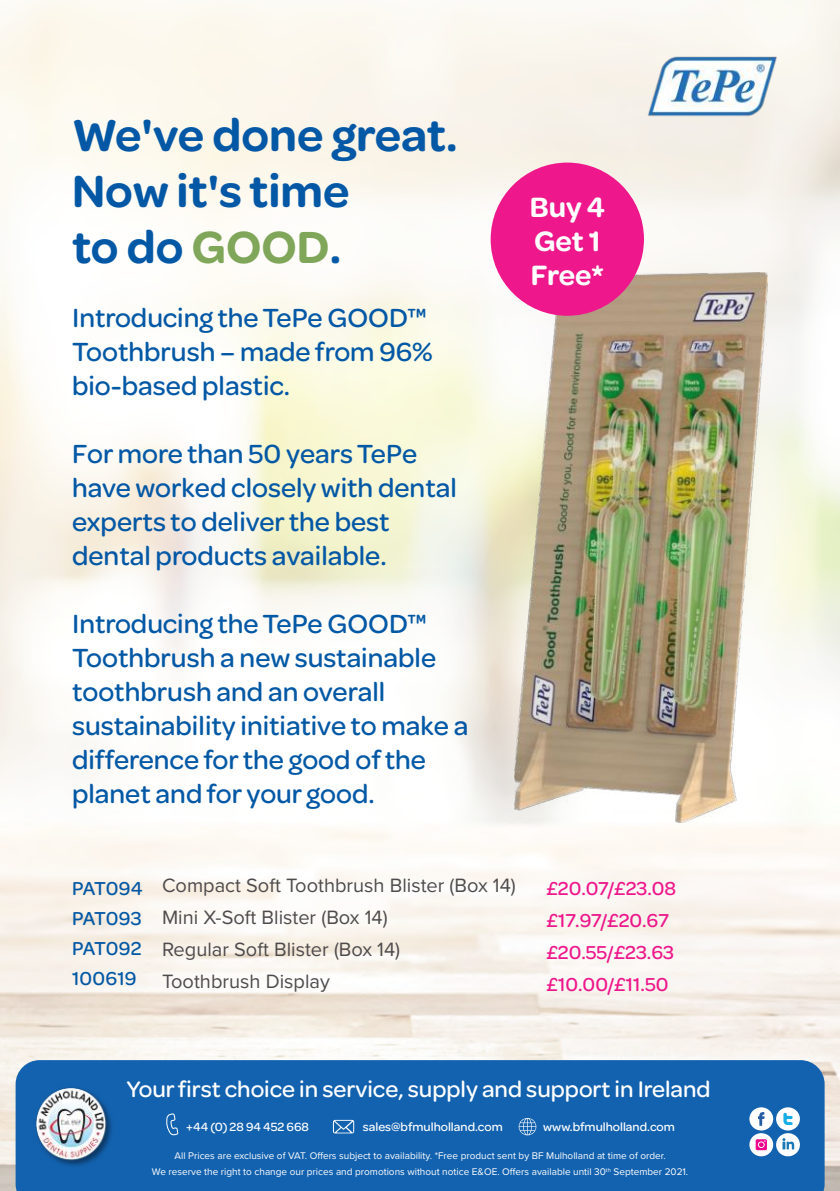
<style>
.page{position:relative;width:840px;height:1191px;background:#fff}
.page>*{position:absolute;margin:0;border:0;box-sizing:border-box;transform-origin:0 0}
.t1{font:600 48px/56px "Omnes";color:#0358a5}
.t2{font:600 29.8px/34.4px "Omnes";color:#fff}
.t3{font:500 28px/34px "Omnes";color:#0358a5}
.t4{font:500 24px "Omnes";color:#fff}
.t5{font:20px/32px "Proxima Nova";color:#4e4b4c}
.t6{font:500 20px/32px "Omnes";color:#ee178b}
.t7{font:500 20px/30px "Omnes";letter-spacing:.01em;color:#0358a5;text-align:justify}
.t8{font:500 12.8px "Omnes";color:#fff}
.t9{font:10px/16px "Proxima Nova";color:#fff;text-align:center}
.s1{color:#7fa659}
</style>
<div class="page">
<img style="left:0;top:0;width:839px;height:1191px">
<img style="left:644px;top:53px;width:135px;height:66px">
<div style="left:16px;top:1060px;width:808px;height:131px;background:#1362af"></div>
<div style="left:749px;top:1107px;width:23px;height:23px;background:#fff;border-radius:50%"></div>
<svg style="left:758px;top:1112px;width:6px;height:13px"></svg>
<svg style="left:775px;top:1107px;width:24px;height:23px"></svg>
<svg style="left:782px;top:1112px;width:10px;height:13px"></svg>
<div style="left:749px;top:1133px;width:23px;height:23px;background:#fff;border-radius:50%"></div>
<svg style="left:755px;top:1139px;width:11px;height:11px"></svg>
<div style="left:757px;top:1141px;width:7px;height:6px;border:1px solid #fff;border-radius:50%"></div>
<svg style="left:775px;top:1133px;width:24px;height:23px"></svg>
<svg style="left:782px;top:1138px;width:11px;height:11px"></svg>
<svg style="left:333px;top:1119px;width:21px;height:14px"></svg>
<svg style="left:166px;top:1113px;width:12px;height:22px"></svg>
<svg style="left:518px;top:1118px;width:18px;height:17px"></svg>
<img style="left:32px;top:1084px;width:84px;height:86px">
<img style="left:513px;top:273px;width:254px;height:549px">
<div style="left:490px;top:163px;width:153px;height:153px;background:#ee178b;border-radius:50%"></div>
<h1 class="t1" style="left:72px;top:104px;width:386px">We've done great.<br>Now it's time<br>to do <span class="s1">GOOD</span>.</h1>
<p class="t3" style="left:72px;top:299px;width:362px">Introducing the TePe GOOD™<br>Toothbrush – made from 96% bio-based plastic.</p>
<p class="t3" style="left:72px;top:435px;width:386px">For more than 50 years TePe have worked closely with dental experts to deliver the best dental products available.</p>
<p class="t3" style="left:72px;top:605px;width:397px">Introducing the TePe GOOD™<br>Toothbrush a new sustainable toothbrush and an overall sustainability initiative to make a difference for the good of the planet and for your good.</p>
<p class="t2" style="left:529px;top:188px;width:77px">Buy 4<br>Get 1<br>Free*</p>
<p class="t7" style="left:72px;top:872px;width:72px">PAT094<br>PAT093<br>PAT092<br>100619</p>
<p class="t5" style="left:162px;top:868px;width:355px">Compact Soft Toothbrush Blister (Box 14)<br>Mini X-Soft Blister (Box 14)<br>Regular Soft Blister (Box 14)<br>Toothbrush Display</p>
<p class="t6" style="left:546px;top:871px;width:131px">£20.07/£23.08 £17.97/£20.67 £20.55/£23.63 £10.00/£11.50</p>
<p class="t4" style="left:127px;top:1072px;width:585px">Your first choice in service, supply and support in Ireland</p>
<p class="t8" style="left:186px;top:1118px;width:124px">+44 (0) 28 94 452 668</p>
<p class="t8" style="left:363px;top:1118px;width:141px">sales@bfmulholland.com</p>
<p class="t8" style="left:543px;top:1117px;width:133px">www.bfmulholland.com</p>
<p class="t9" style="left:152px;top:1147px;width:537px">All Prices are exclusive of VAT. Offers subject to availability. *Free product sent by BF Mulholland at time of order.<br>We reserve the right to change our prices and promotions without notice E&amp;OE. Offers available until 30<sup>th</sup> September 2021.</p>
</div>
